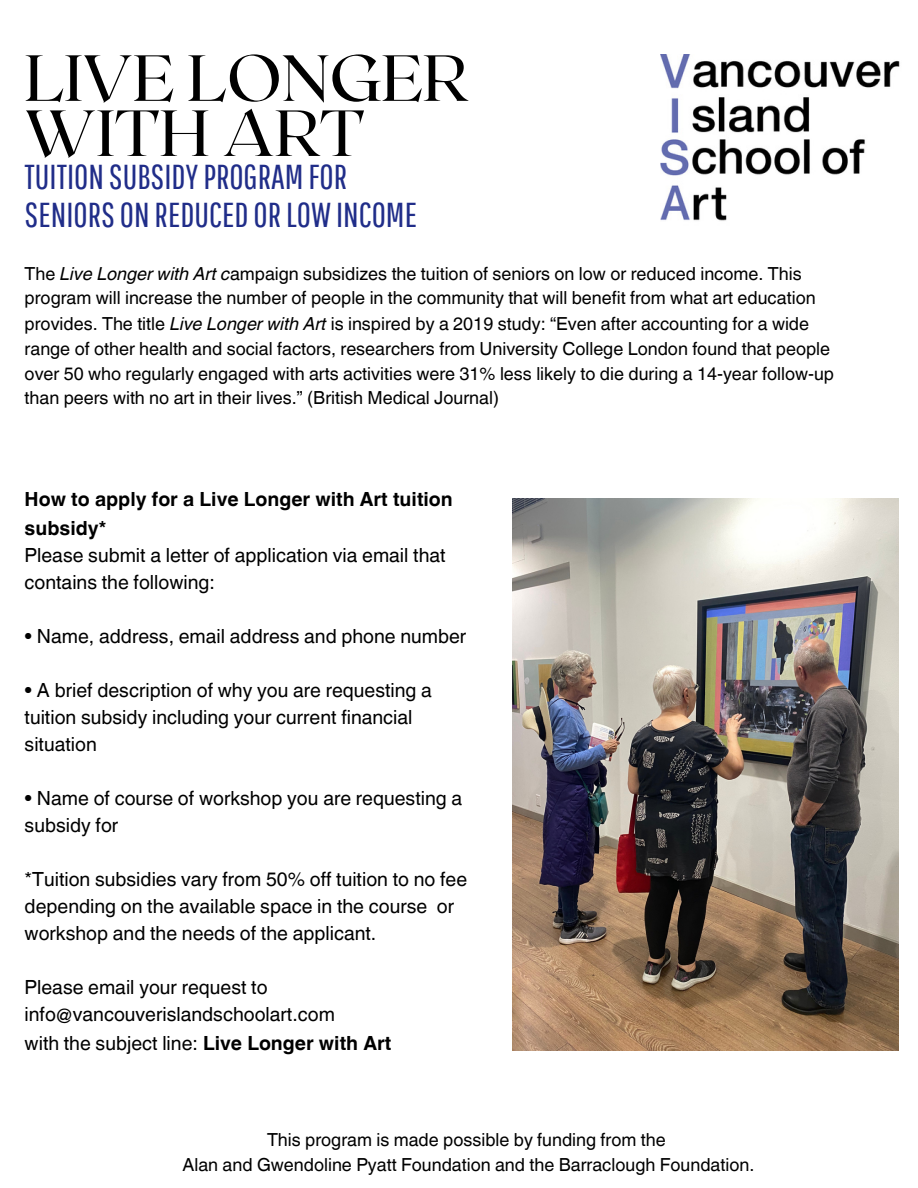
<style>
.page{position:relative;width:918px;height:1188px;background:#fff}
.page>*{position:absolute;margin:0;border:0;box-sizing:border-box;transform-origin:0 0}
.t1{font:65.1px "Roxborough CF";color:#000}
.t2{font:34.65px "Pathway Gothic One";color:#202d89}
.t3{font:19.5px/27px "Helvetica World";color:#000}
.t4{font:700 19.5px/29.2px "Helvetica World";color:#000}
.t5{font:18px/24.9px "Helvetica World";color:#000}
.s1{font-style:italic}
.s2{font-weight:700}
</style>
<div class="page">
<img style="left:661px;top:55px;width:239px;height:166px">
<img style="left:512px;top:498px;width:386px;height:553px">
<p class="t1" style="left:25px;top:36px;width:445px">LIVE LONGER</p>
<p class="t1" style="left:25px;top:91px;width:342px">WITH ART</p>
<p class="t2" style="left:25px;top:156px;width:324px">TUITION SUBSIDYPROGRAM FOR</p>
<p class="t2" style="left:25px;top:194px;width:394px">SENIORS ON REDUCED ORLOWINCOME</p>
<p class="t5" style="left:25px;top:261px;width:811px">The <span class="s1">Live Longer with Art c</span>ampaign subsidizes the tuition of seniors on low or reduced income. This program will increase the number of people in the community that will benefit from what art education provides. The title <span class="s1">Live Longer with Art</span> is inspired by a 2019 study: “Even after accounting for a wide range of other health and social factors, researchers from University College London found that people over 50 who regularly engaged with arts activities were 31% less likely to die during a 14-year follow-up than peers with no art in their lives.” (British Medical Journal)</p>
<p class="t4" style="left:25px;top:482px;width:430px">How to apply for a Live Longer with Art tuition subsidy*</p>
<p class="t3" style="left:25px;top:542px;width:422px">Please submit a letter of application via email that contains the following:</p>
<p class="t3" style="left:25px;top:623px;width:443px">• Name, address, email address and phone number</p>
<p class="t3" style="left:25px;top:677px;width:409px">• A brief description of why you are requesting a tuition subsidy including your current financial situation</p>
<p class="t3" style="left:25px;top:785px;width:439px">• Name of course of workshop you are requesting a subsidy for</p>
<p class="t3" style="left:25px;top:866px;width:444px">*Tuition subsidies vary from 50% off tuition to no fee depending on the available space in the course or workshop and the needs of the applicant.</p>
<p class="t3" style="left:25px;top:974px;width:312px">Please email your request to info@vancouverislandschoolart.com</p>
<p class="t3" style="left:25px;top:1030px;width:368px">with the subject line: <span class="s2">Live Longer with Art</span></p>
<p class="t5" style="left:267px;top:1128px;width:400px">This program is made possible by funding from the</p>
<p class="t5" style="left:182px;top:1152px;width:573px">Alan and Gwendoline Pyatt Foundation and the Barraclough Foundation.</p>
</div>
